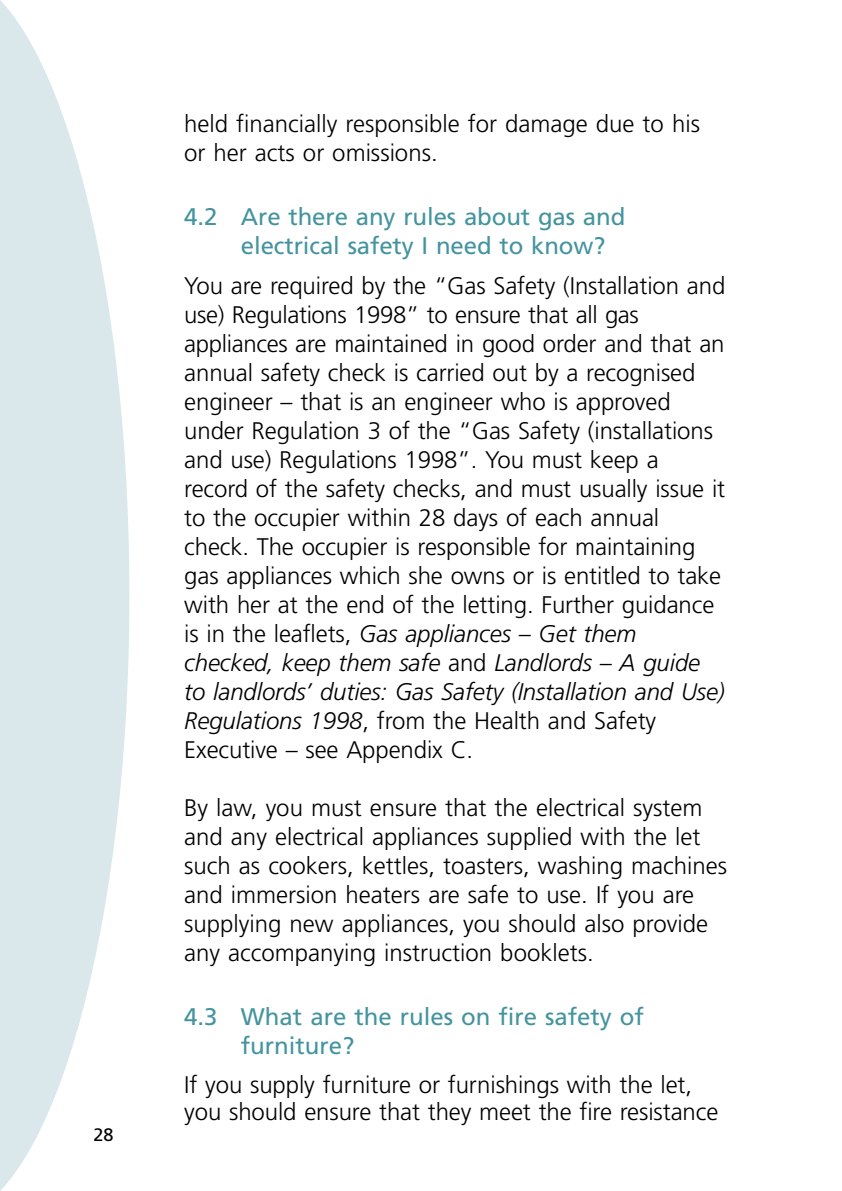
<style>
.page{position:relative;width:842px;height:1191px;background:#fff}
.page>*{position:absolute;margin:0;border:0;box-sizing:border-box;transform-origin:0 0}
.t1{font:300 24px/29px "Frutiger LT Std";letter-spacing:-.005em;color:#000}
.t2{font:24px/29px "Frutiger LT Std";letter-spacing:-.005em;color:#43949e}
.t3{font:18px "Frutiger LT Std";color:#000}
.s1{font-style:italic}
</style>
<div class="page">
<svg style="left:0;top:0;width:129px;height:1191px;fill:#dbe8eb"></svg>
<p class="t3" style="left:94px;top:1124px;width:22px">28</p>
<p class="t1" style="left:184px;top:109px;width:517px">held financially responsible for damage due to his or her acts or omissions.</p>
<p class="t2" style="left:241px;top:202px;width:386px;text-indent:-57px">4.2 Are there any rules about gas and electrical safety I need to know?</p>
<p class="t1" style="left:184px;top:271px;width:543px">You are required by the “Gas Safety (Installation and use) Regulations 1998” to ensure that all gas appliances are maintained in good order and that an annual safety check is carried out by a recognised engineer – that is an engineer who is approved under Regulation 3 of the “Gas Safety (installations and use) Regulations 1998”. You must keep a record of the safety checks, and must usually issue it to the occupier within 28 days of each annual check. The occupier is responsible for maintaining gas appliances which she owns or is entitled to take with her at the end of the letting. Further guidance is in the leaflets, <span class="s1">Gas appliances – Get them checked, keep them safe</span> and <span class="s1">Landlords – A guide to landlords’ duties: Gas Safety (Installation and Use)<br>Regulations 1998</span>, from the Health and Safety Executive – see Appendix C.</p>
<p class="t1" style="left:184px;top:793px;width:544px">By law, you must ensure that the electrical system and any electrical appliances supplied with the let such as cookers, kettles, toasters, washing machines and immersion heaters are safe to use. If you are supplying new appliances, you should also provide any accompanying instruction booklets.</p>
<p class="t2" style="left:241px;top:1002px;width:404px;text-indent:-57px">4.3 What are the rules on fire safety of furniture?</p>
<p class="t1" style="left:184px;top:1071px;width:536px;line-height:27.6px">If you supply furniture or furnishings with the let, you should ensure that they meet the fire resistance</p>
</div>
